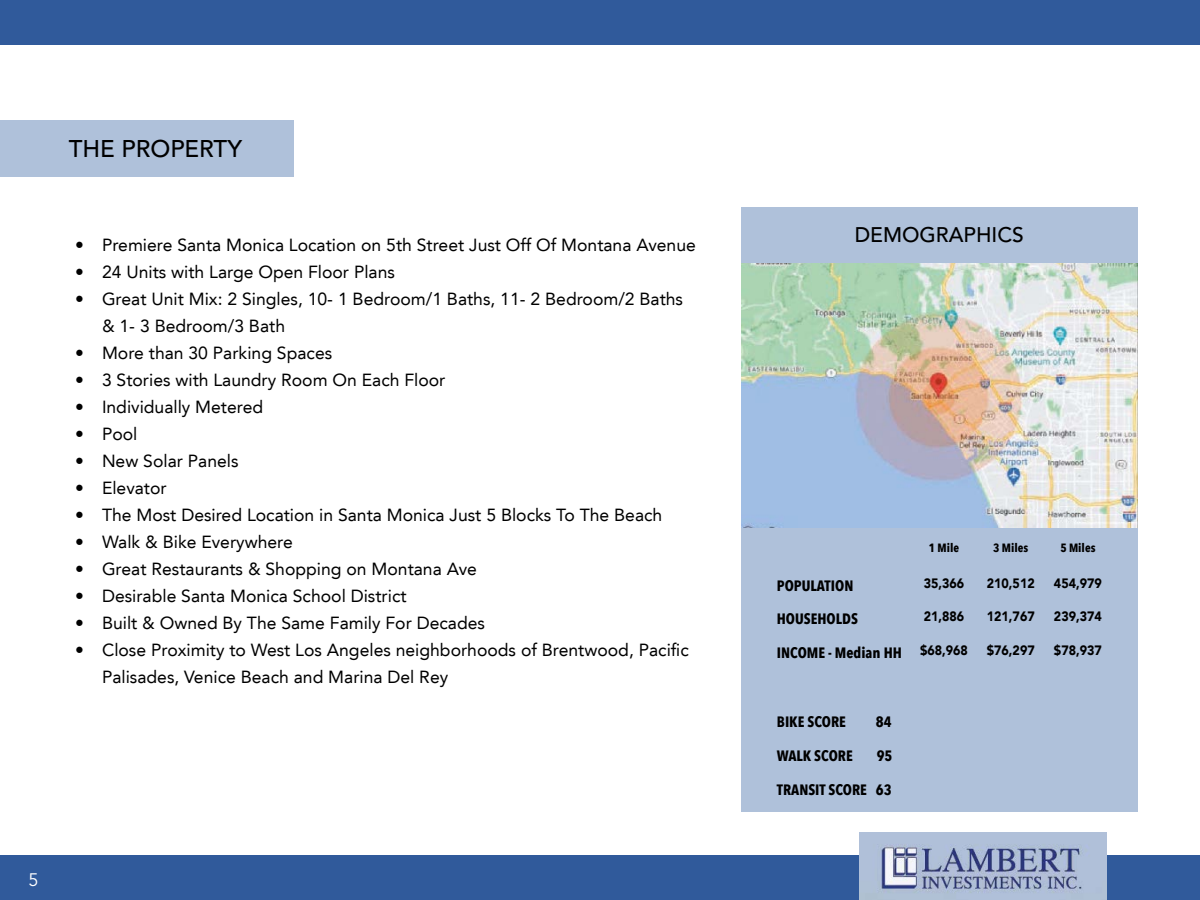
<style>
.page{position:relative;width:1200px;height:900px;background:#fff}
.page>*{position:absolute;margin:0;border:0;box-sizing:border-box;transform-origin:0 0}
.t1{font:500 24px "Avenir LT Std";color:#000}
.t2{font:500 21px "Avenir LT Std";color:#000}
.t3{font:18px "Avenir";color:#fff}
.t4{font:17.55px/27px "Avenir LT";color:#000}
.t5{font:700 15px "Avenir Next Condensed";color:#000}
.t6{font:900 13.5px "Avenir LT";color:#000;scale:.92 1}
.t7{font:700 12px "Avenir Next Condensed";color:#000}
</style>
<div class="page">
<div style="left:0;top:856px;width:1200px;height:44px;background:#305a9b"></div>
<img style="left:860px;top:833px;width:247px;height:67px">
<div style="left:0;top:0;width:1200px;height:44px;background:#305a9b"></div>
<div style="left:0;top:120px;width:294px;height:56px;background:#afc1da"></div>
<div style="left:741px;top:207px;width:397px;height:605px;background:#afc1da"></div>
<img style="left:741px;top:263px;width:397px;height:265px">
<p class="t1" style="left:69px;top:134px;width:175px">THE PROPERTY</p>
<p class="t4" style="left:75px;top:232px;width:622px">• Premiere Santa Monica Location on 5th Street Just Off Of Montana Avenue</p>
<p class="t4" style="left:75px;top:259px;width:321px">• 24 Units with Large Open Floor Plans</p>
<p class="t4" style="left:102px;top:286px;width:583px;text-indent:-27px">• Great Unit Mix: 2 Singles, 10- 1 Bedroom/1 Baths, 11- 2 Bedroom/2 Baths &amp; 1- 3 Bedroom/3 Bath</p>
<p class="t4" style="left:75px;top:340px;width:259px">• More than 30 Parking Spaces</p>
<p class="t4" style="left:75px;top:367px;width:372px">• 3 Stories with Laundry Room On Each Floor</p>
<p class="t4" style="left:75px;top:394px;width:190px">• Individually Metered</p>
<p class="t4" style="left:75px;top:421px;width:64px">• Pool</p>
<p class="t4" style="left:75px;top:448px;width:165px">• New Solar Panels</p>
<p class="t4" style="left:75px;top:475px;width:93px">• Elevator</p>
<p class="t4" style="left:75px;top:502px;width:589px">• The Most Desired Location in Santa Monica Just 5 Blocks To The Beach</p>
<p class="t4" style="left:75px;top:529px;width:219px">• Walk &amp; Bike Everywhere</p>
<p class="t4" style="left:75px;top:556px;width:403px">• Great Restaurants &amp; Shopping on Montana Ave</p>
<p class="t4" style="left:75px;top:583px;width:333px">• Desirable Santa Monica School District</p>
<p class="t4" style="left:75px;top:610px;width:412px">• Built &amp; Owned By The Same Family For Decades</p>
<p class="t4" style="left:102px;top:637px;width:588px;text-indent:-27px">• Close Proximity to West Los Angeles neighborhoods of Brentwood, Pacific<br>Palisades, Venice Beach and Marina Del Rey</p>
<p class="t3" style="left:28px;top:866px;width:12px">5</p>
<p class="t2" style="left:855px;top:223px;width:171px">DEMOGRAPHICS</p>
<p class="t7" style="left:929px;top:540px;width:32px">1 Mile</p>
<p class="t7" style="left:993px;top:540px;width:37px">3 Miles</p>
<p class="t7" style="left:1060px;top:540px;width:37px">5 Miles</p>
<p class="t5" style="left:777px;top:576px;width:78px">POPULATION</p>
<p class="t6" style="left:924px;top:575px;width:46px">35,366</p>
<p class="t6" style="left:987px;top:575px;width:54px">210,512</p>
<p class="t6" style="left:1054px;top:575px;width:54px">454,979</p>
<p class="t5" style="left:777px;top:609px;width:83px">HOUSEHOLDS</p>
<p class="t6" style="left:924px;top:608px;width:46px">21,886</p>
<p class="t6" style="left:987px;top:608px;width:54px">121,767</p>
<p class="t6" style="left:1054px;top:608px;width:54px">239,374</p>
<p class="t5" style="left:777px;top:644px;width:127px">INCOME - Median HH</p>
<p class="t6" style="left:920px;top:643px;width:54px">$68,968</p>
<p class="t6" style="left:987px;top:643px;width:54px">$76,297</p>
<p class="t6" style="left:1054px;top:643px;width:54px">$78,937</p>
<p class="t5" style="left:777px;top:712px;width:71px">BIKE SCORE</p>
<p class="t5" style="left:876px;top:712px;width:17px">84</p>
<p class="t5" style="left:777px;top:747px;width:77px">WALK SCORE</p>
<p class="t5" style="left:877px;top:747px;width:17px">95</p>
<p class="t5" style="left:777px;top:781px;width:116px">TRANSIT SCORE 63</p>
</div>
